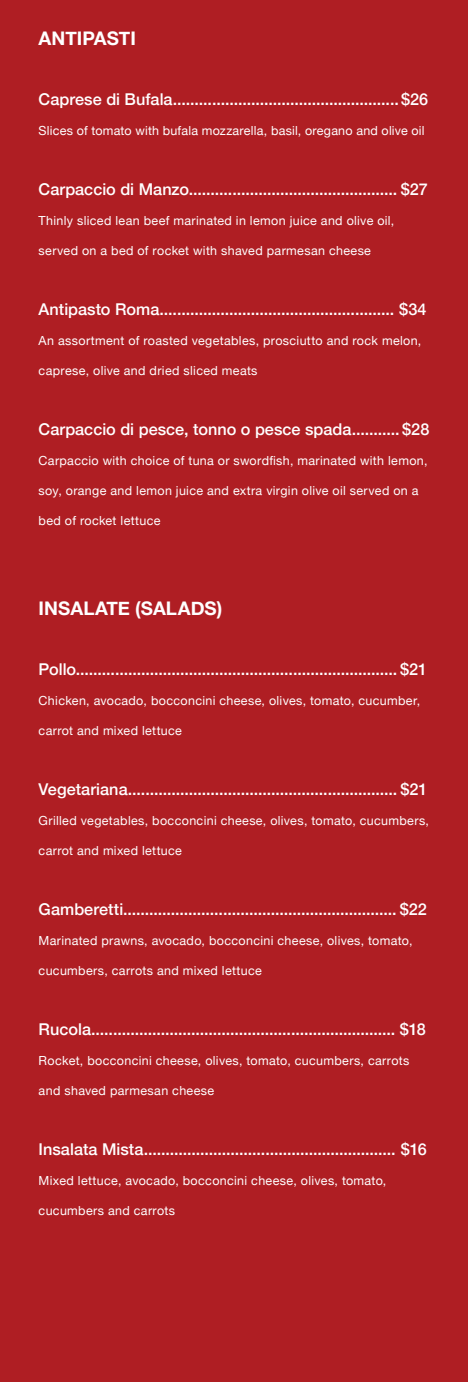
<style>
.page{position:relative;width:468px;height:1382px;background:#af1e23}
.page>*{position:absolute;margin:0;border:0;box-sizing:border-box;transform-origin:0 0}
.t1{font:700 18.75px "Helvetica Neue";color:#fff}
.t2{font:500 16.25px "Helvetica Neue";color:#fff}
.t3{font:12.5px "Helvetica Neue";letter-spacing:.025em;color:#fff}
</style>
<div class="page">
<h1 class="t1" style="left:39px;top:24px;width:99px">ANTIPASTI</h1>
<h2 class="t2" style="left:39px;top:86px;width:391px">Caprese di Bufala....................................................$26</h2>
<p class="t3" style="left:39px;top:122px;width:387px">Slices of tomato with bufala mozzarella, basil, oregano and olive oil</p>
<h2 class="t2" style="left:39px;top:176px;width:390px">Carpaccio di Manzo................................................ $27</h2>
<p class="t3" style="left:39px;top:212px;width:357px">Thinly sliced lean beef marinated in lemon juice and olive oil,</p>
<p class="t3" style="left:39px;top:242px;width:334px">served on a bed of rocket with shaved parmesan cheese</p>
<h2 class="t2" style="left:39px;top:296px;width:389px">Antipasto Roma...................................................... $34</h2>
<p class="t3" style="left:39px;top:332px;width:384px">An assortment of roasted vegetables, prosciutto and rock melon,</p>
<p class="t3" style="left:39px;top:362px;width:220px">caprese, olive and dried sliced meats</p>
<h2 class="t2" style="left:39px;top:416px;width:392px">Carpaccio di pesce, tonno o pesce spada........... $28</h2>
<p class="t3" style="left:39px;top:452px;width:390px">Carpaccio with choice of tuna or swordfish, marinated with lemon,</p>
<p class="t3" style="left:39px;top:482px;width:381px">soy, orange and lemon juice and extra virgin olive oil served on a</p>
<p class="t3" style="left:39px;top:512px;width:123px">bed of rocket lettuce</p>
<h1 class="t1" style="left:39px;top:594px;width:185px">INSALATE (SALADS)</h1>
<h2 class="t2" style="left:39px;top:656px;width:390px">Pollo.......................................................................... $21</h2>
<p class="t3" style="left:39px;top:692px;width:383px">Chicken, avocado, bocconcini cheese, olives, tomato, cucumber,</p>
<p class="t3" style="left:39px;top:722px;width:145px">carrot and mixed lettuce</p>
<h2 class="t2" style="left:39px;top:776px;width:390px">Vegetariana.............................................................. $21</h2>
<p class="t3" style="left:39px;top:812px;width:392px">Grilled vegetables, bocconcini cheese, olives, tomato, cucumbers,</p>
<p class="t3" style="left:39px;top:842px;width:145px">carrot and mixed lettuce</p>
<h2 class="t2" style="left:39px;top:896px;width:389px">Gamberetti............................................................... $22</h2>
<p class="t3" style="left:39px;top:932px;width:375px">Marinated prawns, avocado, bocconcini cheese, olives, tomato,</p>
<p class="t3" style="left:39px;top:962px;width:225px">cucumbers, carrots and mixed lettuce</p>
<h2 class="t2" style="left:39px;top:1016px;width:389px">Rucola...................................................................... $18</h2>
<p class="t3" style="left:39px;top:1052px;width:372px">Rocket, bocconcini cheese, olives, tomato, cucumbers, carrots</p>
<p class="t3" style="left:39px;top:1082px;width:177px">and shaved parmesan cheese</p>
<h2 class="t2" style="left:39px;top:1136px;width:390px">Insalata Mista.......................................................... $16</h2>
<p class="t3" style="left:39px;top:1172px;width:349px">Mixed lettuce, avocado, bocconcini cheese, olives, tomato,</p>
<p class="t3" style="left:39px;top:1202px;width:138px">cucumbers and carrots</p>
</div>
